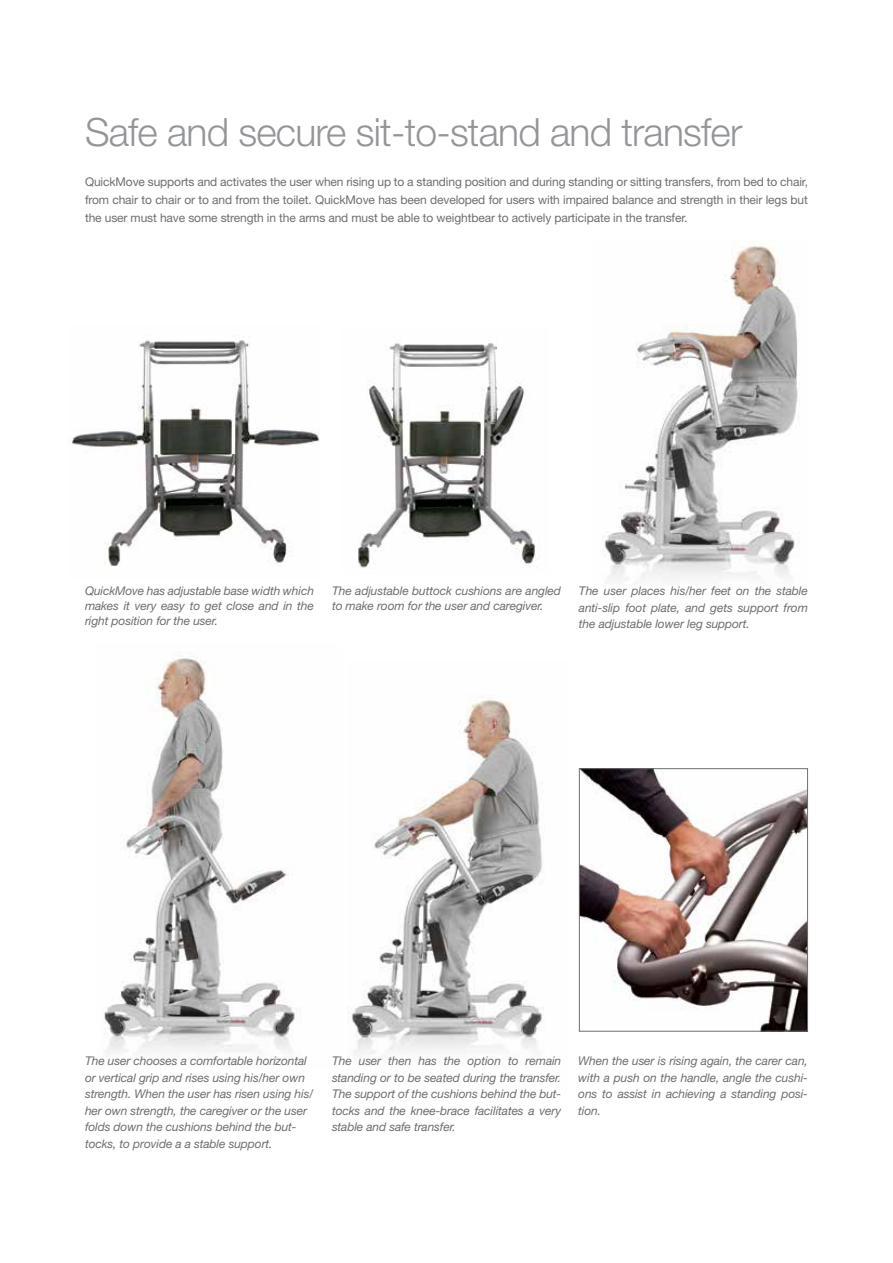
<style>
.page{position:relative;width:893px;height:1263px;background:#fff}
.page>*{position:absolute;margin:0;border:0;box-sizing:border-box;transform-origin:0 0}
.t1{font:300 39px "Helvetica Neue";letter-spacing:-.02em;color:#939598}
.t2{font:italic 12px/16.5px "Helvetica Neue";letter-spacing:-.01em;color:#6d6e71;text-align:justify}
.t3{font:12px/18px "Helvetica Neue";letter-spacing:-.01em;color:#6d6e71;text-align:justify}
</style>
<div class="page">
<img style="left:581px;top:770px;width:225px;height:259px">
<div style="left:579px;top:768px;width:229px;height:263px;border:1px solid #6d6e71"></div>
<img style="left:358px;top:342px;width:182px;height:227px">
<img style="left:72px;top:335px;width:248px;height:232px">
<img style="left:348px;top:696px;width:196px;height:358px">
<img style="left:104px;top:658px;width:192px;height:396px">
<img style="left:604px;top:245px;width:195px;height:339px">
<h1 class="t1" style="left:85px;top:108px;width:659px">Safe and secure sit-to-stand and transfer</h1>
<p class="t3" style="left:85px;top:172px;width:724px">QuickMove supports and activates the user when rising up to a standing position and during standing or sitting transfers, from bed to chair, from chair to chair or to and from the toilet. QuickMove has been developed for users with impaired balance and strength in their legs but the user must have some strength in the arms and must be able to weightbear to actively participate in the transfer.</p>
<p class="t2" style="left:85px;top:583px;width:230px;line-height:15px">QuickMove has adjustable base width which makes it very easy to get close and in the right position for the user.</p>
<p class="t2" style="left:332px;top:583px;width:230px;line-height:15px">The adjustable buttock cushions are angled to make room for the user and caregiver.</p>
<p class="t2" style="left:579px;top:582px;width:230px">The user places his/her feet on the stable anti-slip foot plate, and gets support from the adjustable lower leg support.</p>
<p class="t2" style="left:85px;top:1053px;width:230px;text-align:left">The user chooses a comfortable horizontal or vertical grip and rises using his/her own strength. When the user has risen using his/ her own strength, the caregiver or the user folds down the cushions behind the but&shy;tocks, to provide a a stable support.</p>
<p class="t2" style="left:578px;top:1053px;width:231px">When the user is rising again, the carer can, with a push on the handle, angle the cushi&shy;ons to assist in achieving a standing posi&shy;tion.</p>
<p class="t2" style="left:332px;top:1053px;width:231px">The user then has the option to remain standing or to be seated during the transfer.<br>The support of the cushions behind the but&shy;tocks and the knee-brace facilitates a very stable and safe transfer.</p>
</div>
